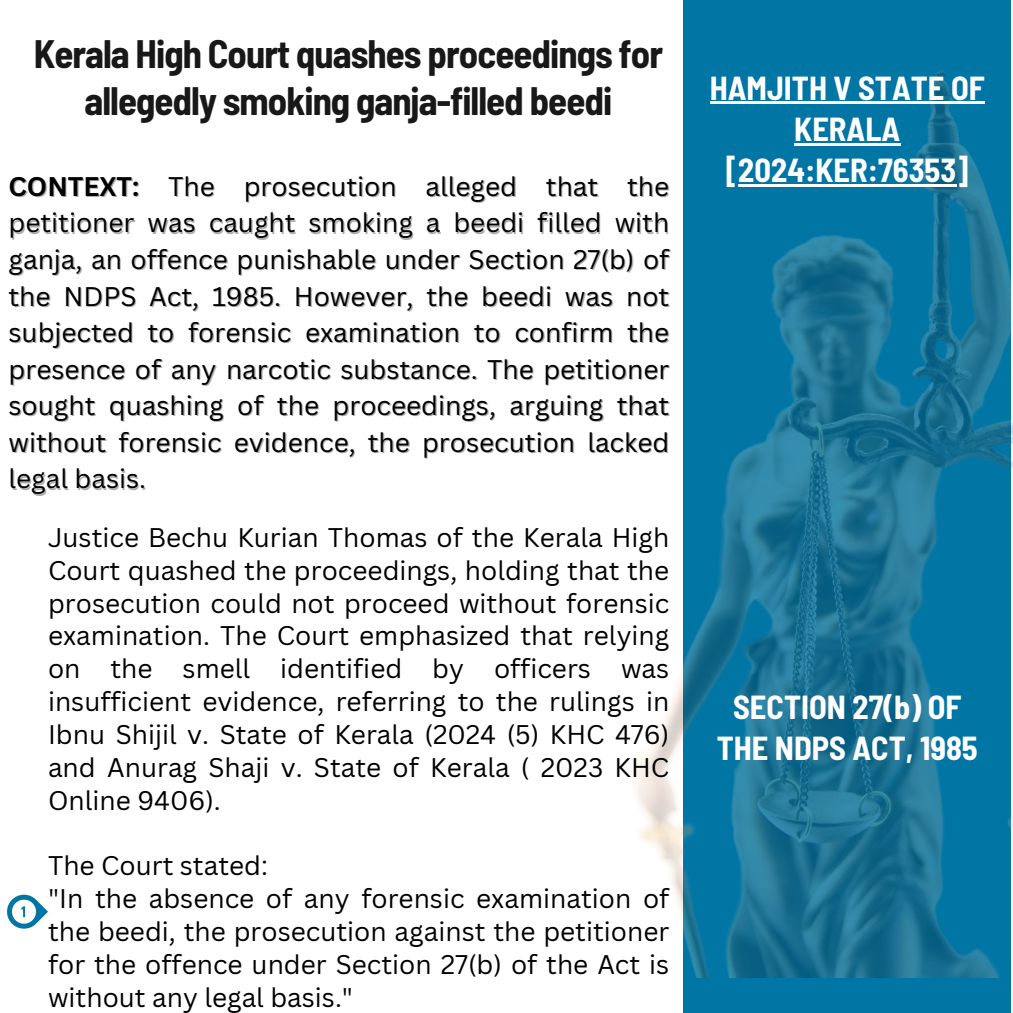
<style>
.page{position:relative;width:1013px;height:1013px;background:#fff}
.page>*{position:absolute;margin:0;border:0;box-sizing:border-box;transform-origin:0 0}
.t1{font:700 semi-condensed 38.75px/46.9px "Barlow";letter-spacing:-.025em;color:#181818;text-align:center}
.t2{font:700 semi-condensed 32.5px/41.2px "Barlow";color:#fff;text-align:center}
.t3{font:26.25px/32.8px "Canva Sans";color:#000;text-align:justify}
.s1{font-weight:700}
</style>
<div class="page">
<div style="left:683px;top:0;width:328px;height:1012px;background:#0175a4"></div>
<img style="left:634px;top:70px;width:378px;height:907px">
<hr style="left:709px;top:101px;width:275px;height:3px;background:#fff">
<hr style="left:794px;top:143px;width:106px;height:2px;background:#fff">
<hr style="left:726px;top:184px;width:230px;height:3px;background:#fff">
<svg style="left:956px;top:184px;width:12px;height:3px"></svg>
<svg style="left:7px;top:894px;width:41px;height:35px"></svg>
<h1 class="t1" style="left:34px;top:30px;width:631px">Kerala High Court quashes proceedings for allegedly smoking ganja-filled beedi</h1>
<p class="t3" style="left:9px;top:167px;width:662px;line-height:36.5px"><span class="s1">CONTEXT:</span> The prosecution alleged that the petitioner was caught smoking a beedi filled with ganja, an offence punishable under Section 27(b) of the NDPS Act, 1985. However, the beedi was not subjected to forensic examination to confirm the presence of any narcotic substance. The petitioner sought quashing of the proceedings, arguing that without forensic evidence, the prosecution lacked legal basis.</p>
<p class="t3" style="left:48px;top:520px;width:623px">Justice Bechu Kurian Thomas of the Kerala High Court quashed the proceedings, holding that the prosecution could not proceed without forensic examination. The Court emphasized that relying on the smell identified by officers was insufficient evidence, referring to the rulings in Ibnu Shijil v. State of Kerala (2024 (5) KHC 476) and Anurag Shaji v. State of Kerala ( 2023 KHC Online 9406).</p>
<p class="t3" style="left:48px;top:848px;width:623px;text-align:left">The Court stated:<br>"In the absence of any forensic examination of the beedi, the prosecution against the petitioner for the offence under Section 27(b) of the Act is without any legal basis."</p>
<p class="t2" style="left:709px;top:66px;width:276px">HAMJITH V STATE OF<br>KERALA [2024:KER:76353]</p>
<p class="t2" style="left:716px;top:685px;width:263px">SECTION 27(b) OF<br>THE NDPS ACT, 1985</p>
</div>
